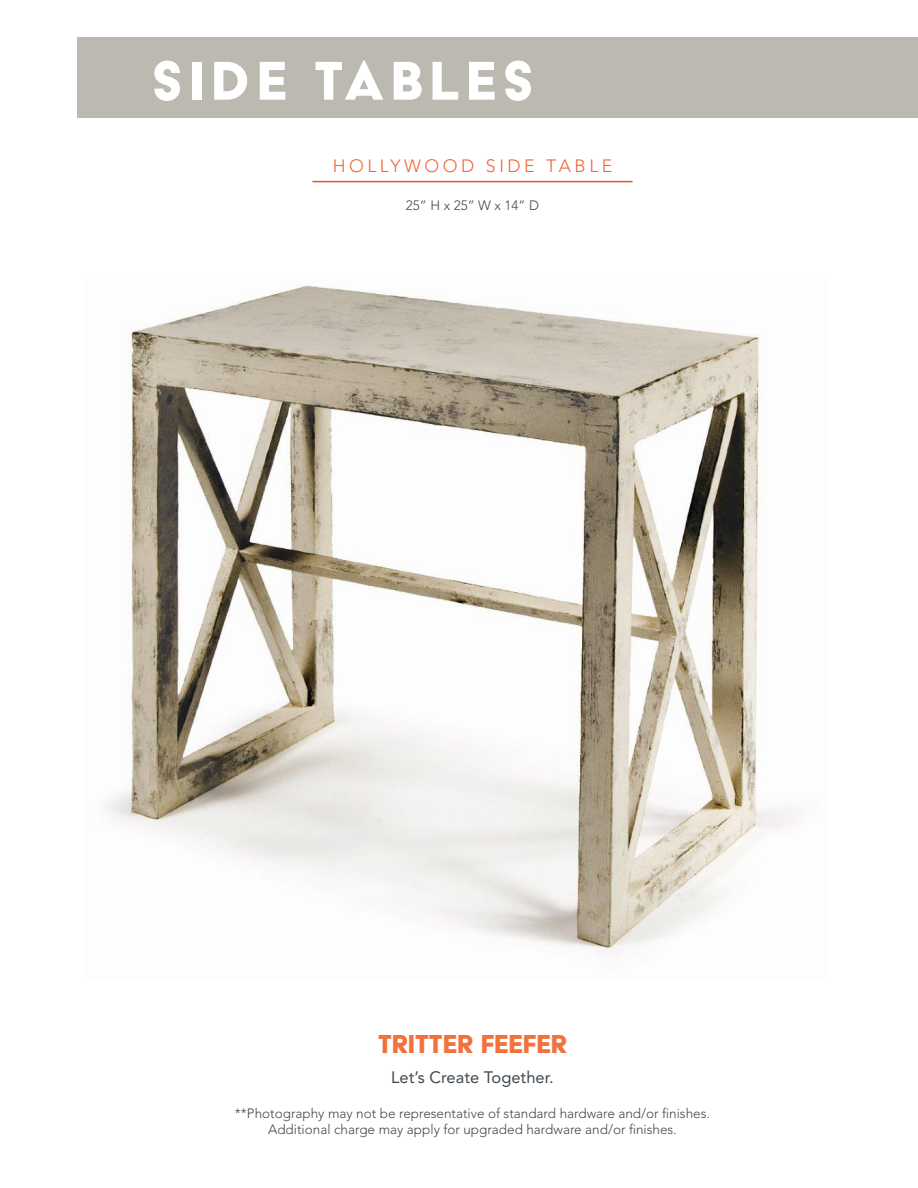
<style>
.page{position:relative;width:918px;height:1188px;background:#fff}
.page>*{position:absolute;margin:0;border:0;box-sizing:border-box;transform-origin:0 0}
.HEAD{font:63px "Acier BAT Text Solid";letter-spacing:.1em;color:#fff}
.t1{font:30px "Acier BAT Text Solid";color:#f3713c}
.headline{font:300 17.85px "Avenir LT Std";letter-spacing:.2em;color:#f26537}
.t2{font:16.5px "Avenir LT Std";color:#40494f}
.subhead{font:300 13.5px "Avenir LT Std";color:#40494f}
</style>
<div class="page">
<img style="left:106px;top:285px;width:689px;height:672px">
<div style="left:78px;top:37px;width:840px;height:81px;background:#bcb9b0"></div>
<hr style="left:312px;top:181px;width:321px;height:1px;background:#e75424">
<p class="HEAD" style="left:152px;top:47px;width:384px">SIDE TABLES</p>
<p class="headline" style="left:333px;top:156px;width:281px">HOLLYWOOD SIDE TABLE</p>
<p class="subhead" style="left:406px;top:197px;width:135px">25” H x 25” W x 14” D</p>
<p class="t1" style="left:378px;top:1028px;width:190px">TRITTER FEEFER</p>
<p class="t2" style="left:391px;top:1068px;width:164px">Let’s Create Together.</p>
<p class="subhead" style="left:235px;top:1105px;width:477px">**Photography may not be representative of standard hardware and/or finishes.</p>
<p class="subhead" style="left:268px;top:1121px;width:410px">Additional charge may apply for upgraded hardware and/or finishes.</p>
</div>
